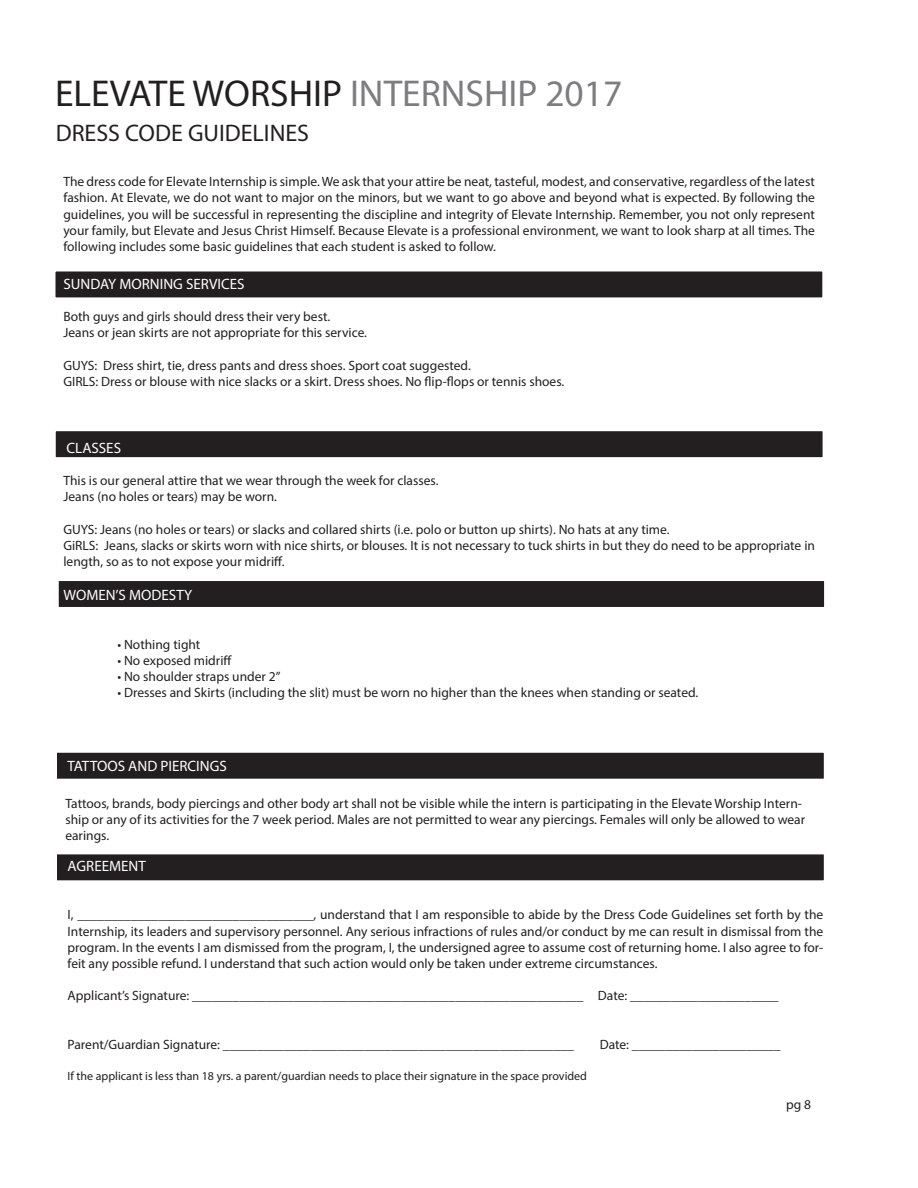
<style>
.page{position:relative;width:918px;height:1188px;background:#fff}
.page>*{position:absolute;margin:0;border:0;box-sizing:border-box;transform-origin:0 0}
.t1{font:37.5px "Myriad Pro";color:#231f20}
.t2{font:24px "Myriad Pro";color:#231f20}
.t3{font:15px "Myriad Pro";color:#fff}
.t4{font:13.5px/16.2px "Myriad Pro";color:#231f20;text-align:justify}
.t5{font:12px "Myriad Pro";color:#231f20}
.s1{color:#7b7d80}
</style>
<div class="page">
<div style="left:56px;top:854px;width:769px;height:27px;background:#231f20"></div>
<div style="left:56px;top:853px;width:769px;height:29px;border:2px solid #fff"></div>
<div style="left:58px;top:580px;width:767px;height:28px;background:#231f20"></div>
<div style="left:57px;top:580px;width:769px;height:28px;border:2px solid #fff"></div>
<div style="left:55px;top:430px;width:768px;height:28px;background:#231f20"></div>
<div style="left:54px;top:430px;width:770px;height:29px;border:2px solid #fff"></div>
<div style="left:55px;top:271px;width:768px;height:27px;background:#231f20"></div>
<div style="left:54px;top:270px;width:770px;height:29px;border:2px solid #fff"></div>
<div style="left:56px;top:752px;width:769px;height:27px;background:#231f20"></div>
<div style="left:56px;top:751px;width:769px;height:29px;border:2px solid #fff"></div>
<p class="t1" style="left:55px;top:70px;width:569px">ELEVATE WORSHIP <span class="s1">INTERNSHIP 2017</span></p>
<p class="t2" style="left:56px;top:118px;width:255px">DRESS CODE GUIDELINES</p>
<p class="t4" style="left:63px;top:173px;width:753px">The dress code for Elevate Internship is simple. We ask that your attire be neat, tasteful, modest, and conservative, regardless of the latest fashion. At Elevate, we do not want to major on the minors, but we want to go above and beyond what is expected. By following the guidelines, you will be successful in representing the discipline and integrity of Elevate Internship. Remember, you not only represent your family, but Elevate and Jesus Christ Himself. Because Elevate is a professional environment, we want to look sharp at all times. The following includes some basic guidelines that each student is asked to follow.</p>
<p class="t3" style="left:63px;top:275px;width:183px">SUNDAY MORNING SERVICES</p>
<p class="t4" style="left:63px;top:308px;width:268px">Both guys and girls should dress their very best.</p>
<p class="t4" style="left:63px;top:325px;width:305px">Jeans or jean skirts are not appropriate for this service.</p>
<p class="t4" style="left:63px;top:357px;width:409px">GUYS: Dress shirt, tie, dress pants and dress shoes. Sport coat suggested.</p>
<p class="t4" style="left:63px;top:373px;width:503px">GIRLS: Dress or blouse with nice slacks or a skirt. Dress shoes. No flip-flops or tennis shoes.</p>
<p class="t3" style="left:67px;top:438px;width:56px">CLASSES</p>
<p class="t4" style="left:63px;top:472px;width:377px">This is our general attire that we wear through the week for classes.</p>
<p class="t4" style="left:63px;top:488px;width:215px">Jeans (no holes or tears) may be worn.</p>
<p class="t4" style="left:63px;top:521px;width:608px">GUYS: Jeans (no holes or tears) or slacks and collared shirts (i.e. polo or button up shirts). No hats at any time.</p>
<p class="t4" style="left:63px;top:537px;width:753px">GiRLS: Jeans, slacks or skirts worn with nice shirts, or blouses. It is not necessary to tuck shirts in but they do need to be appropriate in length, so as to not expose your midriff.</p>
<p class="t3" style="left:63px;top:586px;width:130px">WOMEN’S MODESTY</p>
<p class="t4" style="left:117px;top:636px;width:85px">• Nothing tight</p>
<p class="t4" style="left:117px;top:652px;width:116px">• No exposed midriff</p>
<p class="t4" style="left:117px;top:668px;width:165px">• No shoulder straps under 2”</p>
<p class="t4" style="left:117px;top:685px;width:583px">• Dresses and Skirts (including the slit) must be worn no higher than the knees when standing or seated.</p>
<p class="t3" style="left:68px;top:756px;width:161px">TATTOOS AND PIERCINGS</p>
<p class="t4" style="left:65px;top:795px;width:741px;text-align:left">Tattoos, brands, body piercings and other body art shall not be visible while the intern is participating in the Elevate Worship Intern&shy;ship or any of its activities for the 7 week period. Males are not permitted to wear any piercings. Females will only be allowed to wear earings.</p>
<p class="t3" style="left:68px;top:856px;width:80px">AGREEMENT</p>
<p class="t4" style="left:68px;top:907px;width:757px">I, ___________________________________, understand that I am responsible to abide by the Dress Code Guidelines set forth by the Internship, its leaders and supervisory personnel. Any serious infractions of rules and/or conduct by me can result in dismissal from the program. In the events I am dismissed from the program, I, the undersigned agree to assume cost of returning home. I also agree to for&shy;feit any possible refund. I understand that such action would only be taken under extreme circumstances.</p>
<p class="t4" style="left:68px;top:988px;width:713px">Applicant’s Signature: __________________________________________________________ Date: ______________________</p>
<p class="t4" style="left:68px;top:1036px;width:508px">Parent/Guardian Signature: ____________________________________________________</p>
<p class="t4" style="left:600px;top:1036px;width:182px">Date: ______________________</p>
<p class="t5" style="left:68px;top:1068px;width:521px">If the applicant is less than 18 yrs. a parent/guardian needs to place their signature in the space provided</p>
<p class="t4" style="left:786px;top:1097px;width:27px">pg 8</p>
</div>
